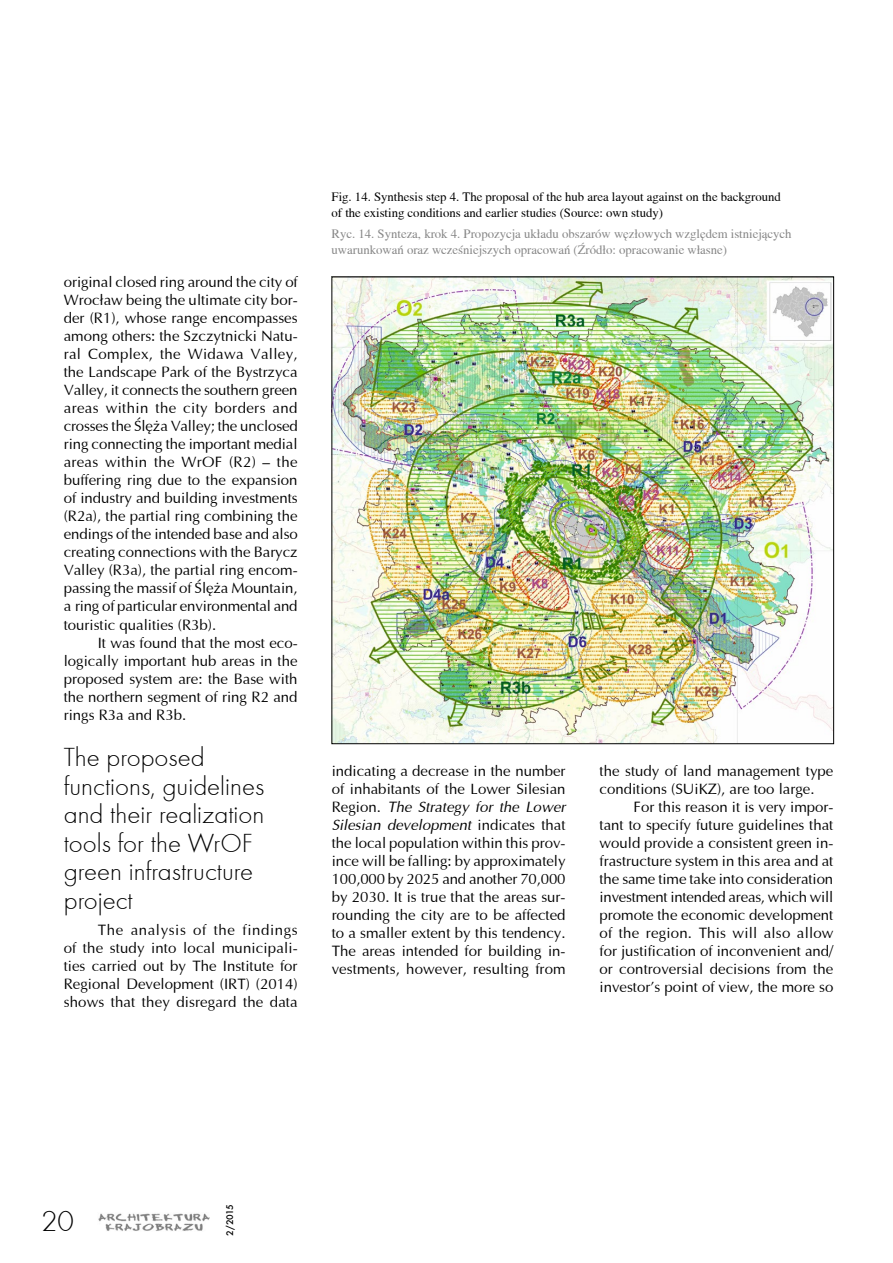
<style>
.page{position:relative;width:893px;height:1263px;background:#fff}
.page>*{position:absolute;margin:0;border:0;box-sizing:border-box;transform-origin:0 0}
.t1{font:30px "Futura TEE Ligh";color:#000}
.t2{font:27px/28.5px "Futura TEE Ligh";color:#000}
.t3{font:15px/18px "Ottawa";color:#000;text-align:justify}
.t4{font:12.75px/15.3px "Toronto";color:#878787}
.t5{font:12.75px/15.3px "Toronto";color:#000}
.t6{font:500 10.05px "Futura TEE";color:#000}
.s1{font-style:italic}
</style>
<div class="page">
<img style="left:98px;top:1213px;width:111px;height:18px">
<img style="left:334px;top:279px;width:498px;height:463px">
<p class="t3" style="left:64px;top:273px;width:235px">original closed ring around the city of Wrocław being the ultimate city bor&shy;der (R1), whose range encompasses among others: the Szczytnicki Natu&shy;ral Complex, the Widawa Valley, the Landscape Park of the Bystrzyca Valley, it connects the southern green areas within the city borders and crosses the Ślęża Valley; the unclosed ring connecting the important medial areas within the WrOF (R2) – the buffering ring due to the expansion of industry and building investments (R2a), the partial ring combining the endings of the intended base and also creating connections with the Barycz Valley (R3a), the partial ring encom&shy;passing the massif of Ślęża Mountain, a ring of particular environmental and touristic qualities (R3b).</p>
<p class="t3" style="left:64px;top:633px;width:235px;text-indent:34px">It was found that the most eco&shy;logically important hub areas in the proposed system are: the Base with the northern segment of ring R2 and rings R3a and R3b.</p>
<h2 class="t2" style="left:64px;top:743px;width:202px">The proposed functions, guidelines and their realization tools for the WrOF green infrastructure project</h2>
<p class="t3" style="left:64px;top:921px;width:235px;text-indent:34px">The analysis of the findings of the study into local municipali&shy;ties carried out by The Institute for Regional Development (IRT) (2014) shows that they disregard the data</p>
<p class="t5" style="left:332px;top:189px;width:451px">Fig. 14. Synthesis step 4. The proposal of the hub area layout against on the background of the existing conditions and earlier studies (Source: own study)</p>
<p class="t4" style="left:332px;top:226px;width:461px">Ryc. 14. Synteza, krok 4. Propozycja układu obszarów węzłowych względem istniejących uwarunkowań oraz wcześniejszych opracowań (Źródło: opracowanie własne)</p>
<p class="t3" style="left:332px;top:762px;width:235px">indicating a decrease in the number of inhabitants of the Lower Silesian Region. <span class="s1">The Strategy for the Lower Silesian development</span> indicates that the local population within this prov&shy;ince will be falling: by approximately 100,000 by 2025 and another 70,000 by 2030. It is true that the areas sur&shy;rounding the city are to be affected to a smaller extent by this tendency.<br>The areas intended for building in&shy;vestments, however, resulting from</p>
<p class="t3" style="left:600px;top:762px;width:235px">the study of land management type conditions (SUiKZ), are too large.</p>
<p class="t3" style="left:600px;top:798px;width:235px;text-indent:34px">For this reason it is very impor&shy;tant to specify future guidelines that would provide a consistent green in&shy;frastructure system in this area and at the same time take into consideration investment intended areas, which will promote the economic development of the region. This will also allow for justification of inconvenient and/ or controversial decisions from the investor’s point of view, the more so</p>
<h1 class="t1" style="left:41px;top:1204px;width:34px">20</h1>
<p class="t6" style="left:224px;top:1236px;width:33px;rotate:-90deg">2/2015</p>
</div>
